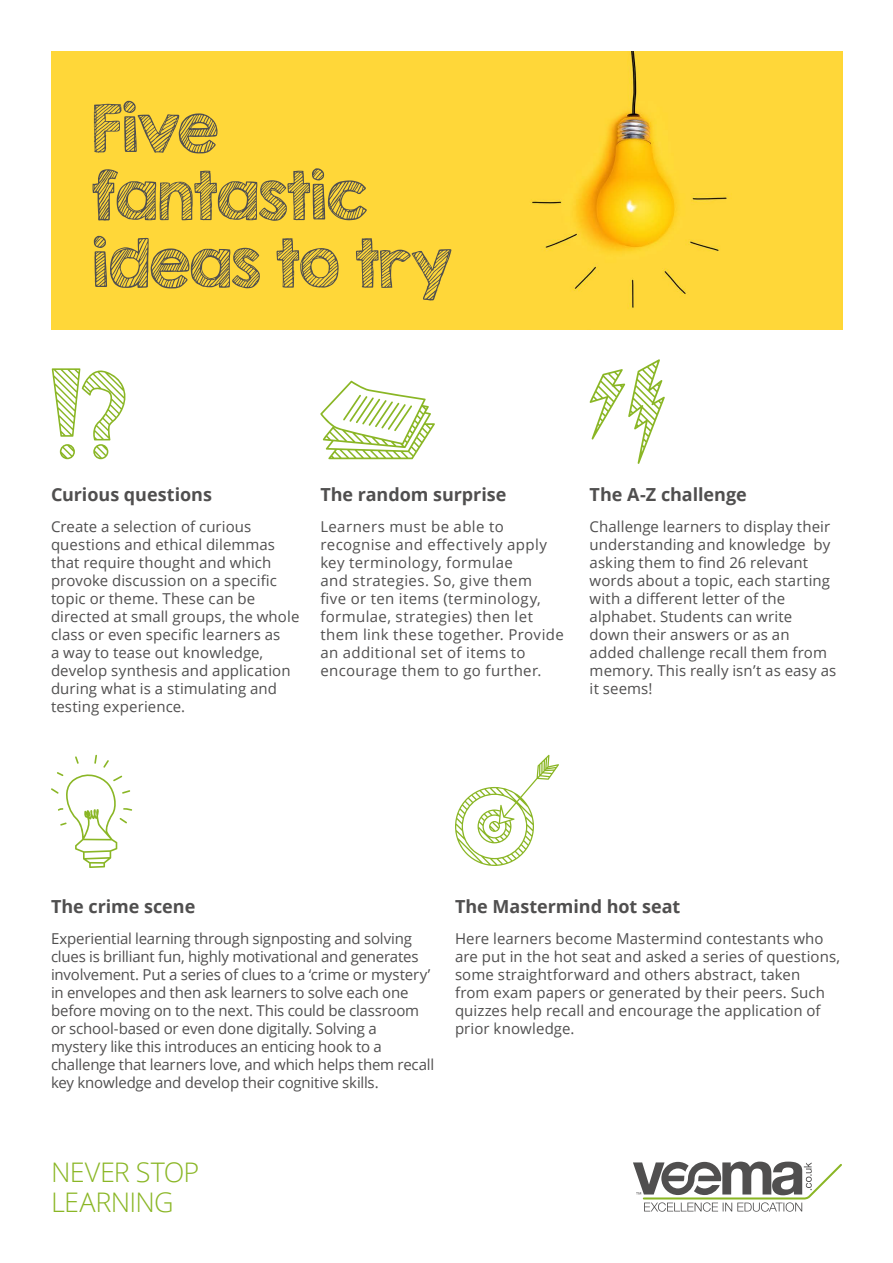
<style>
.page{position:relative;width:893px;height:1263px;background:#fff}
.page>*{position:absolute;margin:0;border:0;box-sizing:border-box;transform-origin:0 0}
.t1{font:60px/67.5px "KG Second Chances Sketch";letter-spacing:-.025em;color:#504f4f}
.t2{font:300 27px/30px "Open Sans";letter-spacing:-.025em;color:#8ab625}
.t3{font:700 18px "Open Sans";letter-spacing:-.005em;color:#504f4f}
.t4{font:15px/18px "Open Sans";letter-spacing:.005em;color:#504f4f}
.t5{font:15px/18px "Open Sans";letter-spacing:-.015em;color:#504f4f}
.t6{font:15px/18px "Open Sans";letter-spacing:.025em;color:#504f4f}
</style>
<div class="page">
<svg style="left:633px;top:1161px;width:209px;height:51px"></svg>
<svg style="left:52px;top:368px;width:74px;height:91px"></svg>
<svg style="left:51px;top:755px;width:81px;height:113px"></svg>
<svg style="left:320px;top:381px;width:115px;height:78px"></svg>
<svg style="left:455px;top:755px;width:104px;height:111px"></svg>
<svg style="left:590px;top:359px;width:75px;height:105px"></svg>
<div style="left:52px;top:51px;width:791px;height:279px;background:#ffd739"></div>
<h1 class="t1" style="left:92px;top:94px;width:363px">Five fantastic ideas to try</h1>
<p class="t3" style="left:51px;top:482px;width:162px">Curious questions</p>
<p class="t4" style="left:51px;top:517px;width:250px">Create a selection of curious questions and ethical dilemmas that require thought and which provoke discussion on a specific topic or theme. These can be directed at small groups, the whole class or even specific learners as<br>a way to tease out knowledge, develop synthesis and application during what is a stimulating and testing experience.</p>
<p class="t3" style="left:320px;top:482px;width:188px">The random surprise</p>
<p class="t6" style="left:320px;top:517px;width:245px">Learners must be able to recognise and effectively apply key terminology, formulae<br>and strategies. So, give them<br>five or ten items (terminology, formulae, strategies) then let them link these together. Provide an additional set of items to encourage them to go further.</p>
<p class="t3" style="left:590px;top:482px;width:159px">The A-Z challenge</p>
<p class="t4" style="left:590px;top:517px;width:248px">Challenge learners to display their understanding and knowledge by asking them to find 26 relevant words about a topic, each starting with a different letter of the alphabet. Students can write<br>down their answers or as an added challenge recall them from memory. This really isn’t as easy as it seems!</p>
<p class="t3" style="left:51px;top:894px;width:146px">The crime scene</p>
<p class="t5" style="left:51px;top:929px;width:385px">Experiential learning through signposting and solving clues is brilliant fun, highly motivational and generates involvement. Put a series of clues to a ‘crime or mystery’ in envelopes and then ask learners to solve each one before moving on to the next. This could be classroom or school-based or even done digitally. Solving a mystery like this introduces an enticing hook to a challenge that learners love, and which helps them recall key knowledge and develop their cognitive skills.</p>
<p class="t3" style="left:455px;top:894px;width:227px">The Mastermind hot seat</p>
<p class="t4" style="left:455px;top:929px;width:387px">Here learners become Mastermind contestants who are put in the hot seat and asked a series of questions, some straightforward and others abstract, taken<br>from exam papers or generated by their peers. Such quizzes help recall and encourage the application of prior knowledge.</p>
<h2 class="t2" style="left:51px;top:1156px;width:150px">NEVER STOP<br>LEARNING</h2>
</div>
